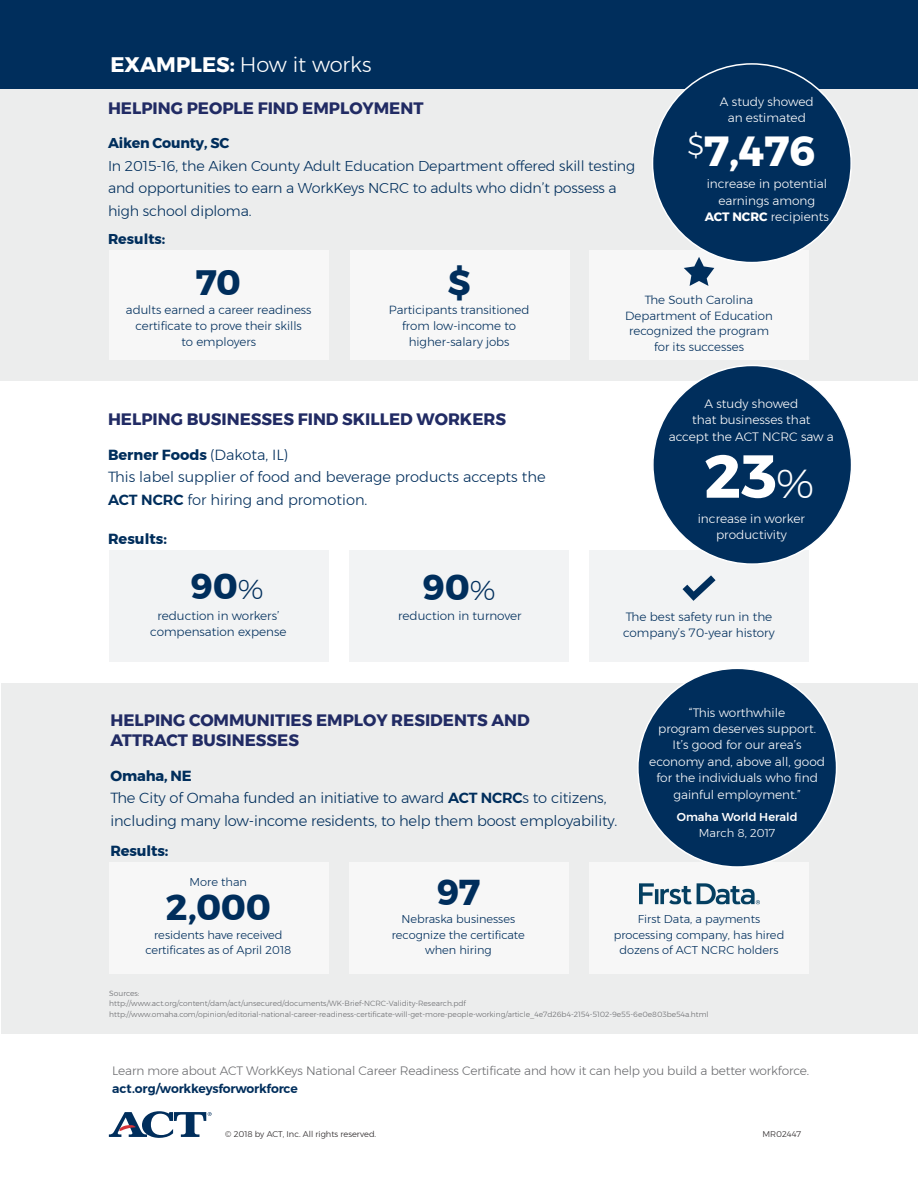
<style>
.page{position:relative;width:918px;height:1188px;background:#fff}
.page>*{position:absolute;margin:0;border:0;box-sizing:border-box;transform-origin:0 0}
.t1{font:700 60.45px "Montserrat";color:#fff}
.t2{font:700 42px "Montserrat";color:#fff}
.t3{font:700 35.85px "Montserrat";letter-spacing:-.015em;color:#002e5c}
.t4{font:700 35.25px "Montserrat";color:#002e5c}
.t5{font:300 21px "Montserrat";color:#fff}
.t6{font:700 16.5px/19.5px "Montserrat";color:#212b64}
.t7{font:300 14.7px/22.5px "Montserrat";letter-spacing:-.01em;color:#002e5c}
.t8{font:700 14.7px "Montserrat";letter-spacing:-.005em;color:#002e5c}
.t9{font:300 14.25px/22.5px "Montserrat";letter-spacing:-.01em;color:#002e5c}
.t10{font:700 14.25px "Montserrat";letter-spacing:-.01em;color:#002e5c}
.t11{font:600 12.3px "Montserrat";letter-spacing:-.02em;color:#002e5c}
.t12{font:300 12.15px/16.4px "Montserrat";color:#fff;text-align:center}
.t13{font:300 12.15px "Montserrat";letter-spacing:-.01em;color:#6c6d70}
.t14{font:300 12px/15.9px "Montserrat";color:#002e5c;text-align:center}
.t15{font:300 11.85px/15.8px "Montserrat";color:#002e5c;text-align:center}
.t16{font:300 11.4px/15.3px "Montserrat";color:#002e5c;text-align:center}
.t17{font:500 11.4px "Montserrat";color:#fff}
.t18{font:300 11.4px "Montserrat";color:#fff}
.t19{font:300 8.25px "Montserrat";color:#231f20}
.t20{font:300 7.5px/10.5px "Montserrat";color:#6c6d70}
.s1{font-weight:700}
.s2{font-weight:600}
.s3{font-weight:300;font-size:27.3px}
.s4{font-weight:300;font-size:40.35px}
</style>
<div class="page">
<div style="left:0;top:0;width:918px;height:381px;background:#eceded"></div>
<div style="left:1px;top:0;width:917px;height:88px;background:#002e5c"></div>
<div style="left:109px;top:550px;width:220px;height:112px;background:#f2f3f4"></div>
<div style="left:589px;top:550px;width:220px;height:112px;background:#f2f3f4"></div>
<div style="left:349px;top:550px;width:220px;height:112px;background:#f2f3f4"></div>
<div style="left:2px;top:684px;width:916px;height:350px;background:#eceded"></div>
<div style="left:350px;top:250px;width:220px;height:110px;background:#f7f7f7"></div>
<div style="left:589px;top:250px;width:220px;height:110px;background:#f7f7f7"></div>
<div style="left:109px;top:250px;width:220px;height:110px;background:#f7f7f7"></div>
<div style="left:109px;top:862px;width:220px;height:112px;background:#f7f7f7"></div>
<div style="left:589px;top:862px;width:220px;height:112px;background:#f7f7f7"></div>
<div style="left:349px;top:862px;width:220px;height:112px;background:#f7f7f7"></div>
<div style="left:652px;top:63px;width:200px;height:200px;background:#002e5c;border:2px solid #fff;border-radius:50%"></div>
<div style="left:652px;top:365px;width:200px;height:200px;background:#002e5c;border:2px solid #fff;border-radius:50%"></div>
<div style="left:637px;top:668px;width:200px;height:200px;background:#002e5c;border:2px solid #fff;border-radius:50%"></div>
<svg style="left:684px;top:257px;width:30px;height:29px"></svg>
<svg style="left:683px;top:575px;width:33px;height:26px"></svg>
<img style="left:639px;top:883px;width:120px;height:22px">
<svg style="left:109px;top:1111px;width:103px;height:27px"></svg>
<h3 class="t5" style="left:110px;top:49px;width:263px"><span class="s1">EXAMPLES:</span> How it works</h3>
<h3 class="t6" style="left:108px;top:98px;width:317px">HELPING PEOPLE FIND EMPLOYMENT</h3>
<p class="t10" style="left:108px;top:132px;width:123px">Aiken County, SC</p>
<p class="t9" style="left:108px;top:154px;width:529px">In 2015-16, the Aiken County Adult Education Department offered skill testing and opportunities to earn a WorkKeys NCRC to adults who didn’t possess a high school diploma.</p>
<p class="t10" style="left:108px;top:228px;width:59px">Results:</p>
<p class="t12" style="left:720px;top:93px;width:95px">A study showed an estimated</p>
<h2 class="t2" style="left:688px;top:117px;width:130px"><sup>$</sup>7,476</h2>
<p class="t12" style="left:705px;top:175px;width:126px">increase in potential earnings among<br><span class="s1">ACT NCRC</span> recipients</p>
<h3 class="t4" style="left:196px;top:254px;width:46px">70</h3>
<h3 class="t4" style="left:448px;top:254px;width:24px">$</h3>
<p class="t15" style="left:126px;top:302px;width:187px">adults earned a career readiness certificate to prove their skills<br>to employers</p>
<p class="t15" style="left:389px;top:302px;width:142px">Participants transitioned from low-income to higher-salary jobs</p>
<h3 class="t6" style="left:108px;top:409px;width:400px">HELPING BUSINESSES FIND SKILLED WORKERS</h3>
<p class="t7" style="left:108px;top:443px;width:439px"><span class="s1">Berner Foods</span> (Dakota, IL)<br>This label supplier of food and beverage products accepts the<br><span class="s2">ACT NCRC</span> for hiring and promotion.</p>
<p class="t8" style="left:108px;top:527px;width:60px">Results:</p>
<h3 class="t3" style="left:191px;top:558px;width:74px">90<span class="s3">%</span></h3>
<p class="t14" style="left:150px;top:608px;width:138px">reduction in workers’ compensation expense</p>
<h3 class="t3" style="left:423px;top:559px;width:74px">90<span class="s3">%</span></h3>
<p class="t14" style="left:398px;top:608px;width:125px">reduction in turnover</p>
<p class="t15" style="left:625px;top:292px;width:149px">The South Carolina<br>Department of Education recognized the program for its successes</p>
<p class="t12" style="left:669px;top:395px;width:167px">A study showed<br>that businesses that<br>accept the ACT NCRC saw a</p>
<h1 class="t1" style="left:704px;top:428px;width:111px">23<span class="s4">%</span></h1>
<p class="t12" style="left:698px;top:510px;width:109px">increase in worker productivity</p>
<p class="t14" style="left:623px;top:609px;width:153px;text-align:left">The best safety run in the company’s 70-year history</p>
<h3 class="t6" style="left:110px;top:711px;width:421px">HELPING COMMUNITIES EMPLOY RESIDENTS AND<br>ATTRACT BUSINESSES</h3>
<p class="t7" style="left:110px;top:764px;width:508px"><span class="s1">Omaha, NE<br></span>The City of Omaha funded an initiative to award <span class="s2">ACT NCRC</span>s to citizens, including many low-income residents, to help them boost employability.</p>
<p class="t8" style="left:110px;top:839px;width:59px">Results:</p>
<p class="t12" style="left:649px;top:704px;width:177px">“This worthwhile<br>program deserves support.<br>It’s good for our area’s economy and, above all, good for the individuals who find gainful employment.”</p>
<p class="t17" style="left:677px;top:808px;width:122px">Omaha World Herald</p>
<p class="t18" style="left:699px;top:824px;width:78px">March 8, 2017</p>
<p class="t16" style="left:190px;top:874px;width:59px">More than</p>
<h3 class="t3" style="left:166px;top:878px;width:107px">2,000</h3>
<p class="t16" style="left:145px;top:927px;width:147px">residents have received certificates as of April 2018</p>
<h3 class="t3" style="left:437px;top:864px;width:45px">97</h3>
<p class="t16" style="left:392px;top:911px;width:135px">Nebraska businesses recognize the certificate when hiring</p>
<p class="t16" style="left:614px;top:912px;width:172px">First Data, a payments processing company, has hired dozens of ACT NCRC holders</p>
<p class="t20" style="left:109px;top:988px;width:601px">Sources:<br>http://www.act.org/content/dam/act/unsecured/documents/WK-Brief-NCRC-Validity-Research.pdf http://www.omaha.com/opinion/editorial-national-career-readiness-certificate-will-get-more-people-working/article_4e7d26b4-2154-5102-9e55-6e0e803be54a.html</p>
<p class="t13" style="left:112px;top:1062px;width:699px">Learn more about ACT WorkKeys National Career Readiness Certificate and how it can help you build a better workforce.</p>
<p class="t11" style="left:112px;top:1079px;width:187px">act.org/workkeysforworkforce</p>
<p class="t19" style="left:225px;top:1128px;width:152px">© 2018 by ACT, Inc. All rights reserved.</p>
<p class="t19" style="left:763px;top:1127px;width:40px">MR02447</p>
</div>
